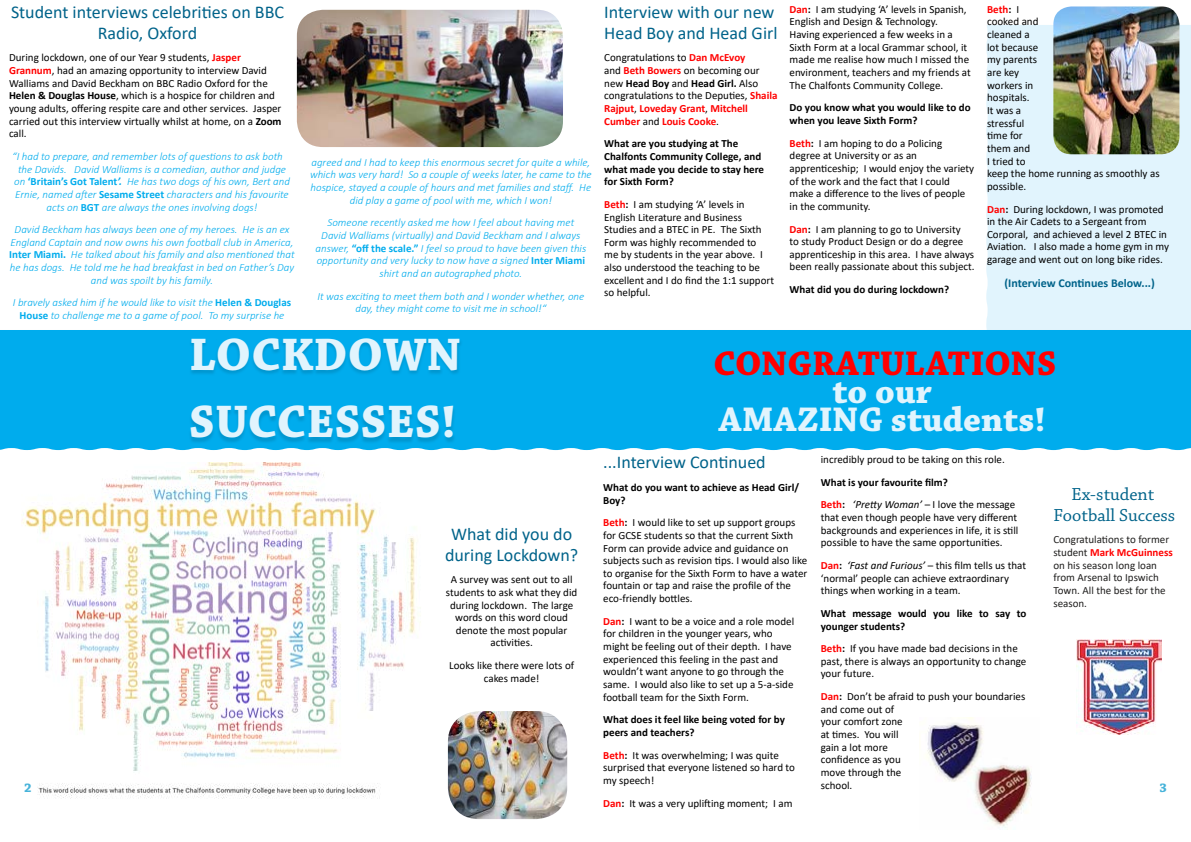
<style>
.page{position:relative;width:1191px;height:842px;background:#fff}
.page>*{position:absolute;margin:0;border:0;box-sizing:border-box;transform-origin:0 0}
.t1{font:700 48px/67.7px "Chaparral Pro";letter-spacing:.005em;color:#e1f4fd}
.t2{font:700 36px/28px "Chaparral Pro";color:#e1f4fd;text-align:center}
.t3{font:700 36px "Chaparral Pro";color:#f00}
.t4{font:18.3px/21.1px "Chaparral Pro";color:#00638a;text-align:center}
.t5{font:18px/20.7px "Calibri";color:#00638a;text-align:center}
.t6{font:700 13.2px "Chaparral Pro";color:#46b3da}
.t7{font:700 12px "Calibri";color:#00638a}
.t8{font:11px/12.6px "Calibri";color:#000}
.t9{font:italic 300 11px/12.7px "Calibri";color:#00aced;text-align:center}
.t10{font:700 11px/12.7px "Calibri";color:#000}
.t11{font:11px/12.6px "Calibri";color:#201f1e}
.s1{font-weight:700;color:#f00}
.s2{font-weight:700}
.s3{font-weight:700;font-style:normal}
.s4{color:#f00}
.s5{font-weight:400;font-style:italic}
.s6{font-weight:400}
.s7{font-style:italic}
</style>
<div class="page">
<div style="left:986px;top:25px;width:205px;height:305px;background:#e1f4fd"></div>
<div style="left:0;top:330px;width:1191px;height:120px;background:#00aced"></div>
<div style="left:188px;top:338px;width:274px;height:106px;background:#00638a;opacity:.3"></div>
<img style="left:1053px;top:6px;width:126px;height:148px">
<img style="left:927px;top:718px;width:105px;height:110px">
<img style="left:297px;top:10px;width:266px;height:137px">
<img style="left:448px;top:711px;width:119px;height:108px">
<img style="left:21px;top:463px;width:395px;height:336px">
<img style="left:1076px;top:639px;width:85px;height:95px">
<h3 class="t5" style="left:11px;top:1px;width:274px">Student interviews celebrities on BBC<br>Radio, Oxford</h3>
<p class="t8" style="left:9px;top:51px;width:274px">During lockdown, one of our Year 9 students, <span class="s1">Jasper Grannum</span>, had an amazing opportunity to interview David Walliams and David Beckham on BBC Radio Oxford for the <span class="s2">Helen &amp; Douglas House</span>, which is a hospice for children and young adults, offering respite care and other services. Jasper carried out this interview virtually whilst at home, on a <span class="s2">Zoom </span>call.</p>
<p class="t9" style="left:12px;top:150px;width:272px">“I had to prepare, and remember lots of questions to ask both</p>
<p class="t9" style="left:18px;top:162px;width:270px">the Davids. David Walliams is a comedian, author and judge</p>
<p class="t9" style="left:14px;top:175px;width:277px">on <span class="s3">‘Britain’s Got Talent</span><span class="s2">’.</span> He has two dogs of his own, Bert and</p>
<p class="t9" style="left:15px;top:188px;width:275px">Ernie, named after <span class="s3">Sesame Street</span> characters and his favourite</p>
<p class="t9" style="left:47px;top:200px;width:212px">acts on <span class="s3">BGT</span> are always the ones involving dogs!</p>
<p class="t9" style="left:9px;top:223px;width:287px">David Beckham has always been one of my heroes. He is an ex England Captain and now owns his own football club in America, <span class="s3">Inter Miami.</span> He talked about his family and also mentioned that he has dogs. He told me he had breakfast in bed on Father’s Day and was spoilt by his family.</p>
<p class="t9" style="left:13px;top:296px;width:280px">I bravely asked him if he would like to visit the <span class="s3">Helen &amp; Douglas<br>House</span> to challenge me to a game of pool. To my surprise he</p>
<p class="t9" style="left:310px;top:156px;width:283px">agreed and I had to keep this enormous secret for quite a while, which was very hard! So a couple of weeks later, he came to the hospice, stayed a couple of hours and met families and staff. He did play a game of pool with me, which I won!</p>
<p class="t9" style="left:315px;top:216px;width:272px">Someone recently asked me how I feel about having met David Walliams (virtually) and David Beckham and I always answer, <span class="s3">“off the scale.”</span> I feel so proud to have been given this opportunity and very lucky to now have a signed <span class="s3">Inter Miami </span>shirt and an autographed photo.</p>
<p class="t9" style="left:317px;top:290px;width:268px">It was exciting to meet them both and I wonder whether, one day, they might come to visit me in school!“</p>
<h1 class="t1" style="left:189px;top:322px;width:274px">LOCKDOWN<br>SUCCESSES!</h1>
<h3 class="t5" style="left:604px;top:1px;width:175px;text-align:left">Interview with our new<br>Head Boy and Head Girl</h3>
<p class="t8" style="left:604px;top:51px;width:175px">Congratulations to <span class="s1">Dan McEvoy<br></span>and <span class="s1">Beth Bowers</span> on becoming our new <span class="s2">Head Boy</span> and <span class="s2">Head Girl.</span> Also congratulations to the Deputies, <span class="s1">Shaila<br>Rajput</span>, <span class="s1">Loveday Grant</span>, <span class="s1">Mitchell<br>Cumber</span> and <span class="s1">Louis Cooke</span>.</p>
<p class="t10" style="left:604px;top:137px;width:161px">What are you studying at The<br>Chalfonts Community College, and what made you decide to stay here for Sixth Form?</p>
<p class="t8" style="left:604px;top:198px;width:171px"><span class="s1">Beth</span><span class="s2">:</span> I am studying ‘A’ levels in<br>English Literature and Business<br>Studies and a BTEC in PE. The Sixth<br>Form was highly recommended to<br>me by students in the year above. I also understood the teaching to be excellent and I do find the 1:1 support so helpful.</p>
<p class="t8" style="left:789px;top:3px;width:183px"><span class="s1">Dan</span><span class="s2">:</span> I am studying ‘A’ levels in Spanish, English and Design &amp; Technology.<br>Having experienced a few weeks in a Sixth Form at a local Grammar school, it made me realise how much I missed the environment, teachers and my friends at The Chalfonts Community College.</p>
<p class="t10" style="left:789px;top:101px;width:182px">Do you know what you would like to do when you leave Sixth Form?</p>
<p class="t8" style="left:789px;top:136px;width:186px"><span class="s1">Beth</span><span class="s2">:</span> I am hoping to do a Policing degree at University or as an apprenticeship; I would enjoy the variety of the work and the fact that I could make a difference to the lives of people in the community.</p>
<p class="t8" style="left:789px;top:222px;width:187px"><span class="s1">Dan</span><span class="s2">:</span> I am planning to go to University<br>to study Product Design or do a degree apprenticeship in this area. I have always been really passionate about this subject.</p>
<p class="t10" style="left:789px;top:283px;width:161px">What did you do during lockdown?</p>
<p class="t8" style="left:987px;top:3px;width:174px"><span class="s1">Beth</span><span class="s2">:</span> I<br>cooked and<br>cleaned a<br>lot because<br>my parents<br>are key<br>workers in<br>hospitals.<br>It was a<br>stressful<br>time for<br>them and<br>I tried to<br>keep the home running as smoothly as possible.</p>
<p class="t8" style="left:987px;top:202px;width:184px"><span class="s1">Dan</span><span class="s2">:</span> During lockdown, I was promoted in the Air Cadets to a Sergeant from Corporal, and achieved a level 2 BTEC in Aviation. I also made a home gym in my garage and went out on long bike rides.</p>
<p class="t7" style="left:1004px;top:274px;width:152px">(Interview Continues Below...)</p>
<h2 class="t3" style="left:713px;top:342px;width:345px">CONGRATULATIONS</h2>
<h2 class="t2" style="left:719px;top:379px;width:328px">to our<br>AMAZING students!</h2>
<p class="t8" style="left:821px;top:453px;width:185px">incredibly proud to be taking on this role.</p>
<p class="t10" style="left:821px;top:471px;width:196px;line-height:22.6px">What is your favourite film?<br><span class="s4">Beth</span>: <span class="s5">‘Pretty Woman’</span> <span class="s6">– I love the message</span></p>
<p class="t8" style="left:821px;top:511px;width:199px;text-align:justify">that even though people have very different backgrounds and experiences in life, it is still possible to have the same opportunities.</p>
<p class="t8" style="left:821px;top:559px;width:207px"><span class="s1">Dan</span><span class="s2">:</span> <span class="s7">‘Fast and Furious’</span> – this film tells us that ‘normal’ people can achieve extraordinary things when working in a team.</p>
<p class="t10" style="left:821px;top:607px;width:207px">What message would you like to say to younger students?</p>
<p class="t8" style="left:821px;top:642px;width:207px"><span class="s1">Beth</span><span class="s2">:</span> If you have made bad decisions in the past, there is always an opportunity to change your future.</p>
<p class="t8" style="left:821px;top:690px;width:206px"><span class="s1">Dan</span><span class="s2">:</span> Don’t be afraid to push your boundaries and come out of<br>your comfort zone<br>at times. You will<br>gain a lot more<br>confidence as you<br>move through the<br>school.</p>
<h3 class="t5" style="left:603px;top:451px;width:164px">...Interview Continued</h3>
<p class="t10" style="left:603px;top:481px;width:197px">What do you want to achieve as Head Girl/<br>Boy?</p>
<p class="t8" style="left:603px;top:516px;width:206px"><span class="s1">Beth</span><span class="s2">:</span> I would like to set up support groups for GCSE students so that the current Sixth Form can provide advice and guidance on subjects such as revision tips. I would also like to organise for the Sixth Form to have a water fountain or tap and raise the profile of the eco-friendly bottles.</p>
<p class="t8" style="left:603px;top:614px;width:192px"><span class="s1">Dan</span><span class="s2">:</span> I want to be a voice and a role model for children in the younger years, who might be feeling out of their depth. I have experienced this feeling in the past and wouldn’t want anyone to go through the same. I would also like to set up a 5-a-side football team for the Sixth Form.</p>
<p class="t10" style="left:603px;top:713px;width:183px">What does it feel like being voted for by peers and teachers?</p>
<p class="t8" style="left:603px;top:748px;width:193px"><span class="s1">Beth</span><span class="s2">:</span> It was overwhelming; I was quite surprised that everyone listened so hard to my speech!</p>
<p class="t8" style="left:603px;top:796px;width:191px"><span class="s1">Dan</span><span class="s2">:</span> It was a very uplifting moment; I am</p>
<h3 class="t4" style="left:1053px;top:484px;width:123px">Ex-student<br>Football Success</h3>
<p class="t11" style="left:1053px;top:533px;width:121px">Congratulations to former student <span class="s1">Mark McGuinness </span>on his season long loan from Arsenal to Ipswich<br>Town. All the best for the season.</p>
<h3 class="t5" style="left:445px;top:523px;width:135px">What did you do during Lockdown?</h3>
<p class="t8" style="left:446px;top:573px;width:133px;text-align:center">A survey was sent out to all students to ask what they did during lockdown. The large words on this word cloud denote the most popular activities.</p>
<p class="t8" style="left:449px;top:659px;width:126px;text-align:center">Looks like there were lots of cakes made!</p>
<p class="t6" style="left:24px;top:780px;width:9px">2</p>
<p class="t6" style="left:1159px;top:780px;width:9px">3</p>
</div>
